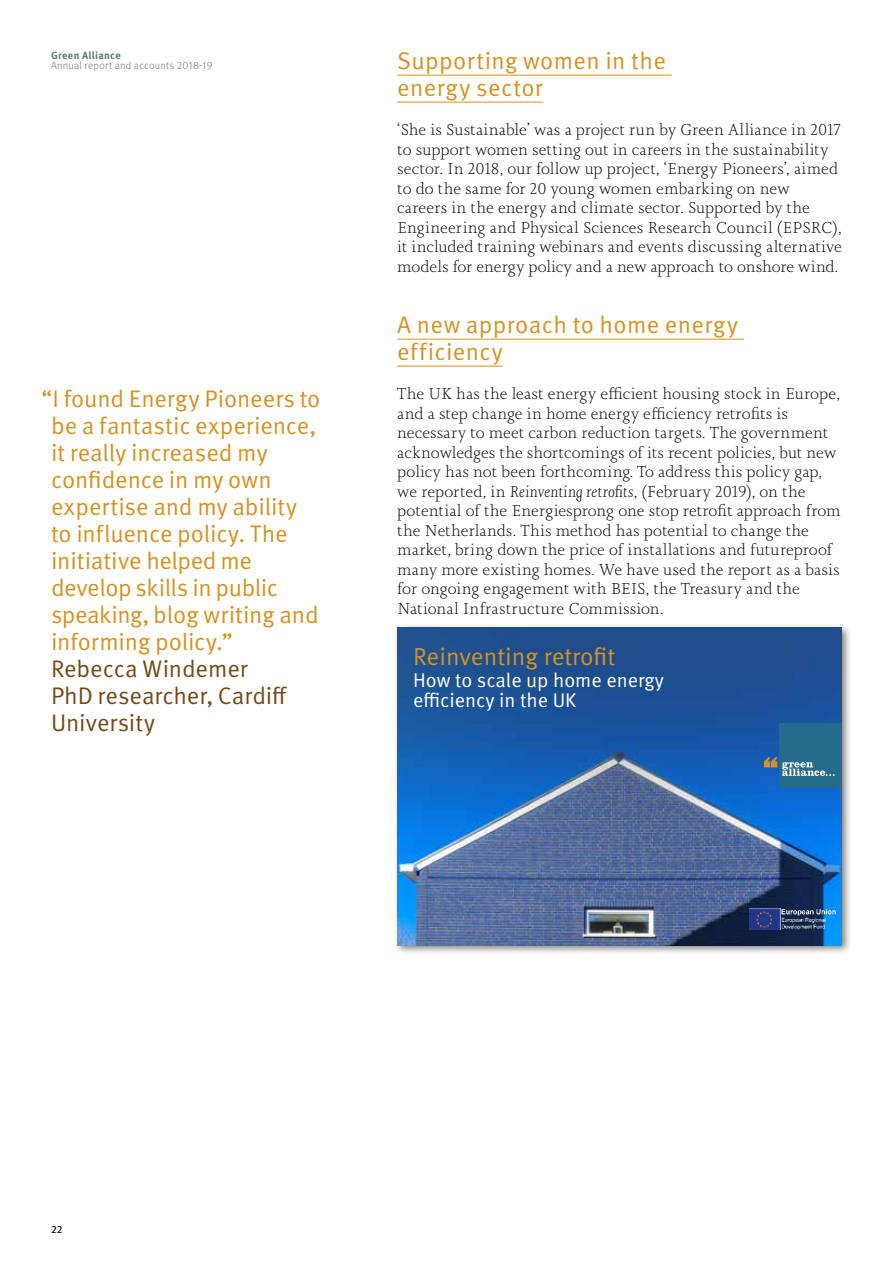
<style>
.page{position:relative;width:893px;height:1263px;background:#fff}
.page>*{position:absolute;margin:0;border:0;box-sizing:border-box;transform-origin:0 0}
.t1{font:24.6px "Meta Pro Norm";color:#d59222}
.t2{font:24px/27px "Meta Pro Norm";color:#d59222}
.t3{font:24px/27px "Meta Pro Norm";letter-spacing:-.005em;color:#714b18}
.t4{font:19.95px/20px "Meta Pro Norm";color:#fff}
.t5{font:300 16.5px/19.5px "Joanna Nova";letter-spacing:.005em;color:#000}
.t6{font:300 10.5px "Meta Pro";letter-spacing:.025em;color:#677677}
.t7{font:700 10.5px "Meta OT";letter-spacing:.025em;color:#677677}
.t8{font:10.5px "Meta OT";color:#000}
.s1{font-style:italic}
</style>
<div class="page">
<hr style="left:397px;top:75px;width:274px;height:1px;background:#d59222">
<hr style="left:397px;top:102px;width:146px;height:1px;background:#d59222">
<hr style="left:397px;top:339px;width:347px;height:1px;background:#d59222">
<hr style="left:397px;top:366px;width:106px;height:1px;background:#d59222">
<div style="left:393px;top:623px;width:459px;height:332px;background:#000;opacity:.5"></div>
<img style="left:397px;top:627px;width:445px;height:318px">
<div style="left:780px;top:723px;width:62px;height:64px;background:#246a89"></div>
<svg style="left:764px;top:757px;width:71px;height:19px"></svg>
<img style="left:749px;top:909px;width:87px;height:21px">
<svg style="left:841px;top:945px;width:8px;height:7px"></svg>
<p class="t7" style="left:51px;top:49px;width:71px">Green Alliance</p>
<p class="t6" style="left:51px;top:58px;width:163px">Annual report and accounts 2018-19</p>
<h2 class="t2" style="left:397px;top:46px;width:270px">Supporting women in the energy sector</h2>
<p class="t5" style="left:397px;top:120px;width:446px">‘She is Sustainable’ was a project run by Green Alliance in 2017 to support women setting out in careers in the sustainability sector. In 2018, our follow up project, ‘Energy Pioneers’, aimed to do the same for 20 young women embarking on new careers in the energy and climate sector. Supported by the Engineering and Physical Sciences Research Council (EPSRC), it included training webinars and events discussing alternative models for energy policy and a new approach to onshore wind.</p>
<h2 class="t2" style="left:397px;top:310px;width:342px">A new approach to home energy efficiency</h2>
<p class="t5" style="left:397px;top:384px;width:445px">The UK has the least energy efficient housing stock in Europe, and a step change in home energy efficiency retrofits is necessary to meet carbon reduction targets. The government acknowledges the shortcomings of its recent policies, but new policy has not been forthcoming. To address this policy gap, we reported, in <span class="s1">Reinventing retrofits</span>, (February 2019), on the potential of the Energiesprong one stop retrofit approach from the Netherlands. This method has potential to change the market, bring down the price of installations and futureproof many more existing homes. We have used the report as a basis for ongoing engagement with BEIS, the Treasury and the National Infrastructure Commission.</p>
<h1 class="t1" style="left:413px;top:638px;width:204px">Reinventing retrofit</h1>
<p class="t4" style="left:413px;top:669px;width:252px">How to scale up home energy efficiency in the UK</p>
<p class="t2" style="left:51px;top:384px;width:271px;text-indent:-10px">“I found Energy Pioneers to be a fantastic experience, it really increased my confidence in my own expertise and my ability to influence policy. The initiative helped me develop skills in public speaking, blog writing and informing policy.”</p>
<h2 class="t3" style="left:51px;top:654px;width:238px">Rebecca Windemer<br>PhD researcher, Cardiff<br>University</h2>
<p class="t8" style="left:51px;top:1223px;width:13px">22</p>
</div>
